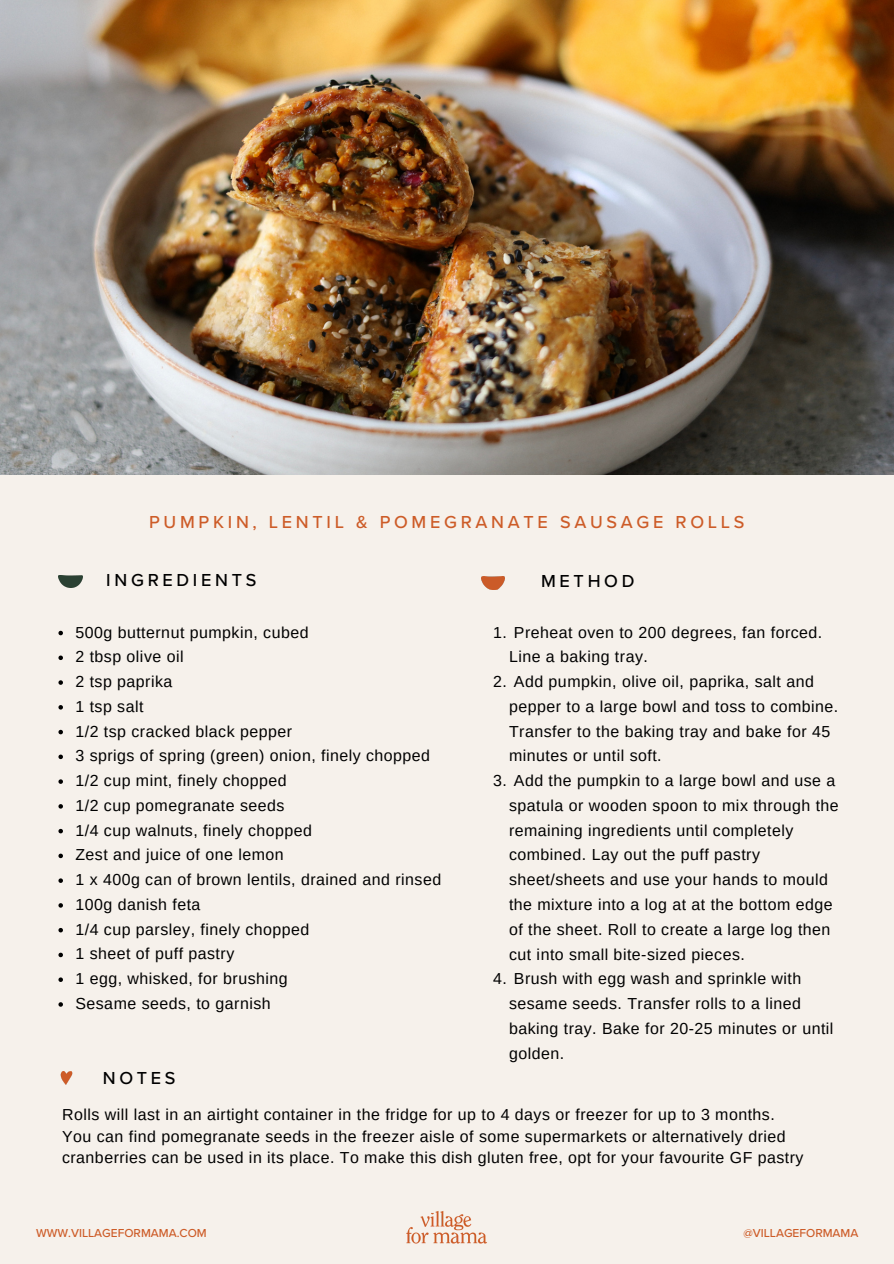
<style>
.page{position:relative;width:894px;height:1264px;background:#fff}
.page>*{position:absolute;margin:0;border:0;box-sizing:border-box;transform-origin:0 0}
.t1{font:500 18px "Proxima Nova";letter-spacing:.205em;color:#cd5c28}
.t2{font:500 18px "Proxima Nova";letter-spacing:.205em;color:#000}
.t3{font:15.9px/24.8px "Arimo";letter-spacing:.03em;color:#000}
.t4{font:500 12px "Proxima Nova";color:#cd5c28}
</style>
<div class="page">
<div style="left:0;top:0;width:893px;height:1263px;background:#f6f1eb"></div>
<img style="left:406px;top:1211px;width:81px;height:33px">
<img style="left:0;top:0;width:893px;height:475px">
<img style="left:60px;top:1071px;width:13px;height:14px">
<img style="left:59px;top:575px;width:23px;height:12px">
<img style="left:482px;top:577px;width:22px;height:12px">
<svg style="left:58px;top:630px;width:5px;height:5px"></svg>
<svg style="left:58px;top:655px;width:5px;height:5px"></svg>
<svg style="left:58px;top:680px;width:5px;height:4px"></svg>
<svg style="left:58px;top:705px;width:5px;height:4px"></svg>
<svg style="left:58px;top:729px;width:5px;height:5px"></svg>
<svg style="left:58px;top:754px;width:5px;height:5px"></svg>
<svg style="left:58px;top:779px;width:5px;height:4px"></svg>
<svg style="left:58px;top:804px;width:5px;height:4px"></svg>
<svg style="left:58px;top:828px;width:5px;height:5px"></svg>
<svg style="left:58px;top:853px;width:5px;height:5px"></svg>
<svg style="left:58px;top:878px;width:5px;height:4px"></svg>
<svg style="left:58px;top:903px;width:5px;height:4px"></svg>
<svg style="left:58px;top:928px;width:5px;height:4px"></svg>
<svg style="left:58px;top:952px;width:5px;height:5px"></svg>
<svg style="left:58px;top:977px;width:5px;height:4px"></svg>
<svg style="left:58px;top:1002px;width:5px;height:4px"></svg>
<p class="t1" style="left:149px;top:512px;width:596px">PUMPKIN, LENTIL &amp; POMEGRANATE SAUSAGE ROLLS</p>
<p class="t2" style="left:106px;top:570px;width:151px">INGREDIENTS</p>
<h1 class="t3" style="left:75px;top:619px;width:234px">500g butternut pumpkin, cubed</h1>
<p class="t3" style="left:75px;top:644px;width:110px">2 tbsp olive oil</p>
<p class="t3" style="left:75px;top:669px;width:98px">2 tsp paprika</p>
<p class="t3" style="left:75px;top:694px;width:70px">1 tsp salt</p>
<p class="t3" style="left:75px;top:718px;width:218px">1/2 tsp cracked black pepper</p>
<p class="t3" style="left:75px;top:743px;width:356px">3 sprigs of spring (green) onion, finely chopped</p>
<p class="t3" style="left:75px;top:768px;width:213px">1/2 cup mint, finely chopped</p>
<p class="t3" style="left:75px;top:793px;width:210px">1/2 cup pomegranate seeds</p>
<p class="t3" style="left:75px;top:817px;width:238px">1/4 cup walnuts, finely chopped</p>
<p class="t3" style="left:75px;top:842px;width:210px">Zest and juice of one lemon</p>
<p class="t3" style="left:75px;top:867px;width:367px">1 x 400g can of brown lentils, drained and rinsed</p>
<p class="t3" style="left:75px;top:892px;width:126px">100g danish feta</p>
<p class="t3" style="left:75px;top:916px;width:235px">1/4 cup parsley, finely chopped</p>
<p class="t3" style="left:75px;top:941px;width:160px">1 sheet of puff pastry</p>
<p class="t3" style="left:75px;top:966px;width:214px">1 egg, whisked, for brushing</p>
<p class="t3" style="left:75px;top:991px;width:197px">Sesame seeds, to garnish</p>
<p class="t2" style="left:541px;top:570px;width:95px">METHOD</p>
<p class="t3" style="left:509px;top:619px;width:315px;text-indent:-16px">1. Preheat oven to 200 degrees, fan forced.<br>Line a baking tray.</p>
<p class="t3" style="left:509px;top:669px;width:331px;text-indent:-16px">2. Add pumpkin, olive oil, paprika, salt and pepper to a large bowl and toss to combine.<br>Transfer to the baking tray and bake for 45 minutes or until soft.</p>
<h2 class="t3" style="left:509px;top:768px;width:331px;text-indent:-16px">3. Add the pumpkin to a large bowl and use a spatula or wooden spoon to mix through the remaining ingredients until completely combined. Lay out the puff pastry sheet/sheets and use your hands to mould the mixture into a log at at the bottom edge of the sheet. Roll to create a large log then cut into small bite-sized pieces.</h2>
<p class="t3" style="left:509px;top:966px;width:326px;text-indent:-16px">4. Brush with egg wash and sprinkle with sesame seeds. Transfer rolls to a lined baking tray. Bake for 20-25 minutes or until golden.</p>
<p class="t2" style="left:103px;top:1067px;width:74px">NOTES</p>
<p class="t3" style="left:62px;top:1104px;width:742px;line-height:21.3px">Rolls will last in an airtight container in the fridge for up to 4 days or freezer for up to 3 months.<br>You can find pomegranate seeds in the freezer aisle of some supermarkets or alternatively dried cranberries can be used in its place. To make this dish gluten free, opt for your favourite GF pastry</p>
<p class="t4" style="left:36px;top:1225px;width:172px">WWW.VILLAGEFORMAMA.COM</p>
<h1 class="t4" style="left:743px;top:1225px;width:117px">@VILLAGEFORMAMA</h1>
</div>
